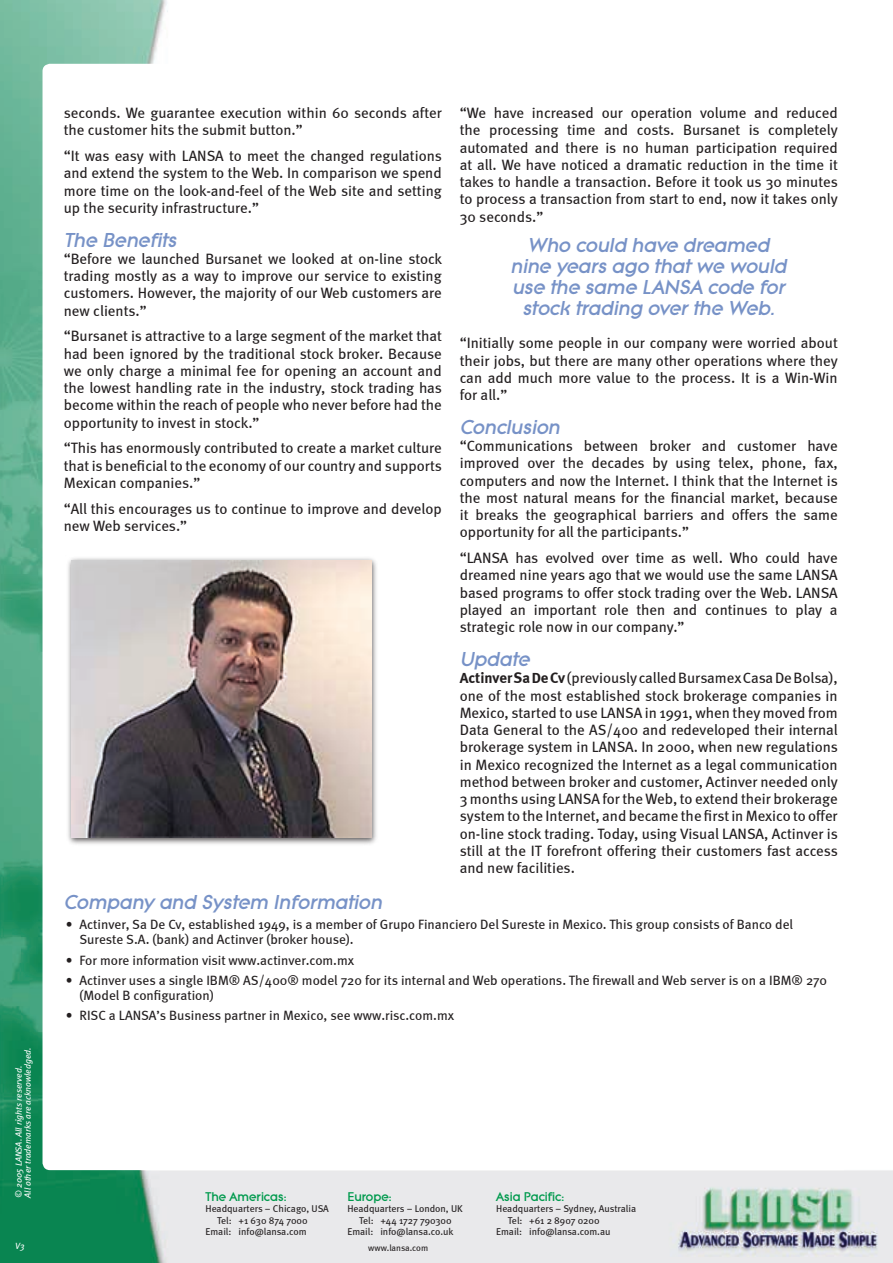
<style>
.page{position:relative;width:893px;height:1263px;background:#fff}
.page>*{position:absolute;margin:0;border:0;box-sizing:border-box;transform-origin:0 0}
.t1{font:italic 800 21px/21px "Litera EF";color:#7792c7;text-align:center}
.t2{font:15px/17.2px "Meta";color:#231f20;text-align:justify}
.t3{font:13.5px/15px "Meta";color:#231f20}
.t4{font:800 13.2px "Litera EF";color:#009a4d}
.t5{font:9.9px "Meta";color:#231f20}
.t6{font:italic 9px/9px "Meta";color:#fff}
.t7{font:9px "Meta";letter-spacing:-.005em;color:#231f20}
.t8{font:italic 9px "Meta";color:#fff;scale:.96 1}
.s1{font-weight:700}
</style>
<div class="page">
<img style="left:0;top:0;width:893px;height:1263px">
<div style="left:43px;top:64px;width:807px;height:1106px;background:#fff;border-radius:8px"></div>
<div style="left:65px;top:555px;width:314px;height:292px;background:#231f20;opacity:.75"></div>
<img style="left:71px;top:560px;width:300px;height:278px">
<p class="t6" style="left:14px;top:1197px;width:152px;rotate:-90deg">© 2005 LANSA. All rights reserved.<br>All other trademarks are acknowledged.</p>
<p class="t8" style="left:15px;top:1240px;width:13px">V3</p>
<p class="t2" style="left:64px;top:104px;width:379px">seconds. We guarantee execution within 60 seconds after the customer hits the submit button.”</p>
<p class="t2" style="left:64px;top:147px;width:380px">“It was easy with LANSA to meet the changed regulations and extend the system to the Web. In comparison we spend more time on the look-and-feel of the Web site and setting up the security infrastructure.”</p>
<h1 class="t1" style="left:64px;top:229px;width:118px">The Benefits</h1>
<p class="t2" style="left:64px;top:250px;width:380px">“Before we launched Bursanet we looked at on-line stock trading mostly as a way to improve our service to existing customers. However, the majority of our Web customers are new clients.”</p>
<p class="t2" style="left:64px;top:327px;width:380px">“Bursanet is attractive to a large segment of the market that had been ignored by the traditional stock broker. Because we only charge a minimal fee for opening an account and the lowest handling rate in the industry, stock trading has become within the reach of people who never before had the opportunity to invest in stock.”</p>
<p class="t2" style="left:64px;top:439px;width:380px">“This has enormously contributed to create a market culture that is beneficial to the economy of our country and supports Mexican companies.”</p>
<p class="t2" style="left:64px;top:500px;width:379px">“All this encourages us to continue to improve and develop new Web services.”</p>
<p class="t2" style="left:460px;top:104px;width:380px">“We have increased our operation volume and reduced the processing time and costs. Bursanet is completely automated and there is no human participation required at all. We have noticed a dramatic reduction in the time it takes to handle a transaction. Before it took us 30 minutes to process a transaction from start to end, now it takes only 30 seconds.”</p>
<h1 class="t1" style="left:510px;top:234px;width:282px">Who could have dreamed nine years ago thatwe would use the same LANSA code for stock trading overthe Web.</h1>
<p class="t2" style="left:460px;top:334px;width:380px">“Initially some people in our company were worried about their jobs, but there are many other operations where they can add much more value to the process. It is a Win-Win for all.”</p>
<h1 class="t1" style="left:460px;top:417px;width:106px">Conclusion</h1>
<p class="t2" style="left:460px;top:437px;width:380px">“Communications between broker and customer have improved over the decades by using telex, phone, fax, computers and now the Internet. I think that the Internet is the most natural means for the financial market, because it breaks the geographical barriers and offers the same opportunity for all the participants.”</p>
<p class="t2" style="left:460px;top:549px;width:379px">“LANSA has evolved over time as well. Who could have dreamed nine years ago that we would use the same LANSA based programs to offer stock trading over the Web. LANSA played an important role then and continues to play a strategic role now in our company.”</p>
<h1 class="t1" style="left:460px;top:649px;width:76px">Update</h1>
<p class="t2" style="left:460px;top:669px;width:380px"><span class="s1">Actinver Sa De Cv</span> (previously called Bursamex Casa De Bolsa), one of the most established stock brokerage companies in Mexico, started to use LANSA in 1991, when they moved from Data General to the AS/400 and redeveloped their internal brokerage system in LANSA. In 2000, when new regulations in Mexico recognized the Internet as a legal communication method between broker and customer, Actinver needed only 3 months using LANSA for the Web, to extend their brokerage system to the Internet, and became the first in Mexico to offer on-line stock trading. Today, using Visual LANSA, Actinver is still at the IT forefront offering their customers fast access and new facilities.</p>
<h1 class="t1" style="left:64px;top:891px;width:324px">Company and System Information</h1>
<p class="t3" style="left:80px;top:917px;width:715px;text-indent:-14px">• Actinver, Sa De Cv, established 1949, is a member of Grupo Financiero Del Sureste in Mexico. This group consists of Banco del<br>Sureste S.A. (bank) and Actinver (broker house).</p>
<p class="t3" style="left:66px;top:952px;width:290px">• For more information visit www.actinver.com.mx</p>
<p class="t3" style="left:80px;top:972px;width:749px;text-indent:-14px">• Actinver uses a single IBM® AS/400® model 720 for its internal and Web operations. The firewall and Web server is on a IBM® 270 (Model B configuration)</p>
<p class="t3" style="left:66px;top:1008px;width:390px">• RISC a LANSA’s Business partner in Mexico, see www.risc.com.mx</p>
<p class="t4" style="left:206px;top:1189px;width:82px">The Americas:</p>
<p class="t5" style="left:206px;top:1203px;width:125px">Headquarters – Chicago, USA</p>
<p class="t5" style="left:217px;top:1214px;width:92px">Tel: +1 630 874 7000</p>
<p class="t5" style="left:206px;top:1226px;width:103px">Email: info@lansa.com</p>
<p class="t4" style="left:347px;top:1189px;width:46px">Europe:</p>
<p class="t5" style="left:347px;top:1203px;width:117px">Headquarters – London, UK</p>
<p class="t5" style="left:359px;top:1214px;width:94px">Tel: +44 1727 790300</p>
<p class="t5" style="left:347px;top:1226px;width:108px">Email: info@lansa.co.uk</p>
<p class="t7" style="left:368px;top:1242px;width:61px">www.lansa.com</p>
<p class="t4" style="left:496px;top:1189px;width:70px">Asia Pacific:</p>
<p class="t5" style="left:496px;top:1203px;width:142px">Headquarters – Sydney, Australia</p>
<p class="t5" style="left:508px;top:1214px;width:93px">Tel: +61 2 8907 0200</p>
<p class="t5" style="left:496px;top:1226px;width:116px">Email: info@lansa.com.au</p>
</div>
